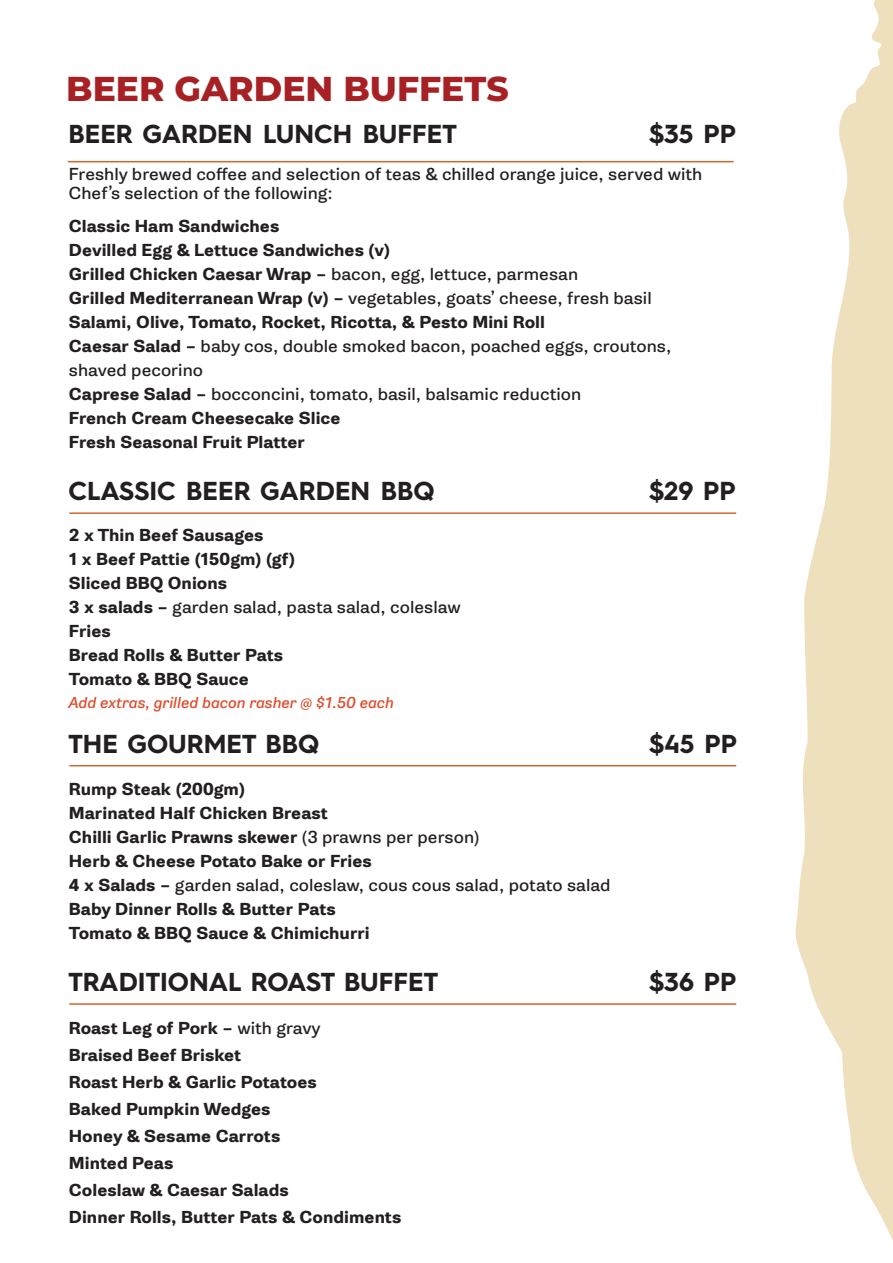
<style>
.page{position:relative;width:893px;height:1263px;background:#fff}
.page>*{position:absolute;margin:0;border:0;box-sizing:border-box;transform-origin:0 0}
.t1{font:800 34.5px "Montserrat";color:#a72124}
.t2{font:700 26.1px "Hurme Geometric Sans 4";color:#231f20}
.t3{font:700 16.5px/24px "Gira Sans";color:#231f20}
.t4{font:16.5px/19.8px "Gira Sans";color:#231f20}
.t5{font:italic 15px "Gira Sans";color:#e24a2a}
.s1{font-weight:400}
</style>
<div class="page">
<hr style="left:68px;top:161px;width:666px;height:1px;background:#ce672f">
<hr style="left:69px;top:512px;width:667px;height:2px;background:#ce672f">
<hr style="left:69px;top:765px;width:667px;height:1px;background:#ce672f">
<hr style="left:69px;top:1003px;width:667px;height:2px;background:#ce672f">
<svg style="left:795px;top:1px;width:98px;height:1240px;fill:#eedfbd"></svg>
<h1 class="t1" style="left:66px;top:63px;width:444px">BEER GARDEN BUFFETS</h1>
<h2 class="t2" style="left:68px;top:115px;width:390px">BEER GARDEN LUNCH BUFFET</h2>
<h2 class="t2" style="left:649px;top:115px;width:88px">$35 PP</h2>
<p class="t4" style="left:69px;top:164px;width:635px">Freshly brewed coffee and selection of teas &amp; chilled orange juice, served with<br>Chef’s selection of the following:</p>
<p class="t3" style="left:69px;top:215px;width:604px">Classic Ham Sandwiches<br>Devilled Egg &amp; Lettuce Sandwiches (v)<br>Grilled Chicken Caesar Wrap – <span class="s1">bacon, egg, lettuce, parmesan<br></span>Grilled Mediterranean Wrap (v) – <span class="s1">vegetables, goats’ cheese, fresh basil </span>Salami, Olive, Tomato, Rocket, Ricotta, &amp; Pesto Mini Roll<br>Caesar Salad – <span class="s1">baby cos, double smoked bacon, poached eggs, croutons, shaved pecorino<br></span>Caprese Salad – <span class="s1">bocconcini, tomato, basil, balsamic reduction<br></span>French Cream Cheesecake Slice<br>Fresh Seasonal Fruit Platter</p>
<h2 class="t2" style="left:68px;top:473px;width:368px">CLASSIC BEER GARDEN BBQ</h2>
<h2 class="t2" style="left:649px;top:473px;width:88px">$29 PP</h2>
<p class="t3" style="left:69px;top:523px;width:393px">2 x Thin Beef Sausages<br>1 x Beef Pattie (150gm) (gf)<br>Sliced BBQ Onions<br>3 x salads – <span class="s1">garden salad, pasta salad, coleslaw<br></span>Fries<br>Bread Rolls &amp; Butter Pats<br>Tomato &amp; BBQ Sauce</p>
<p class="t5" style="left:68px;top:692px;width:327px">Add extras, grilled bacon rasher @ $1.50 each</p>
<h2 class="t2" style="left:68px;top:725px;width:252px">THE GOURMET BBQ</h2>
<h2 class="t2" style="left:649px;top:725px;width:89px">$45 PP</h2>
<p class="t3" style="left:69px;top:777px;width:543px">Rump Steak (200gm)<br>Marinated Half Chicken Breast<br>Chilli Garlic Prawns skewer <span class="s1">(3 prawns per person)<br></span>Herb &amp; Cheese Potato Bake or Fries<br>4 x Salads – <span class="s1">garden salad, coleslaw, cous cous salad, potato salad </span>Baby Dinner Rolls &amp; Butter Pats<br>Tomato &amp; BBQ Sauce &amp; Chimichurri</p>
<h2 class="t2" style="left:68px;top:964px;width:371px">TRADITIONAL ROAST BUFFET</h2>
<h2 class="t2" style="left:649px;top:964px;width:89px">$36 PP</h2>
<p class="t3" style="left:69px;top:1014px;width:334px;line-height:27px">Roast Leg of Pork – <span class="s1">with gravy<br></span>Braised Beef Brisket<br>Roast Herb &amp; Garlic Potatoes<br>Baked Pumpkin Wedges<br>Honey &amp; Sesame Carrots<br>Minted Peas<br>Coleslaw &amp; Caesar Salads<br>Dinner Rolls, Butter Pats &amp; Condiments</p>
</div>
